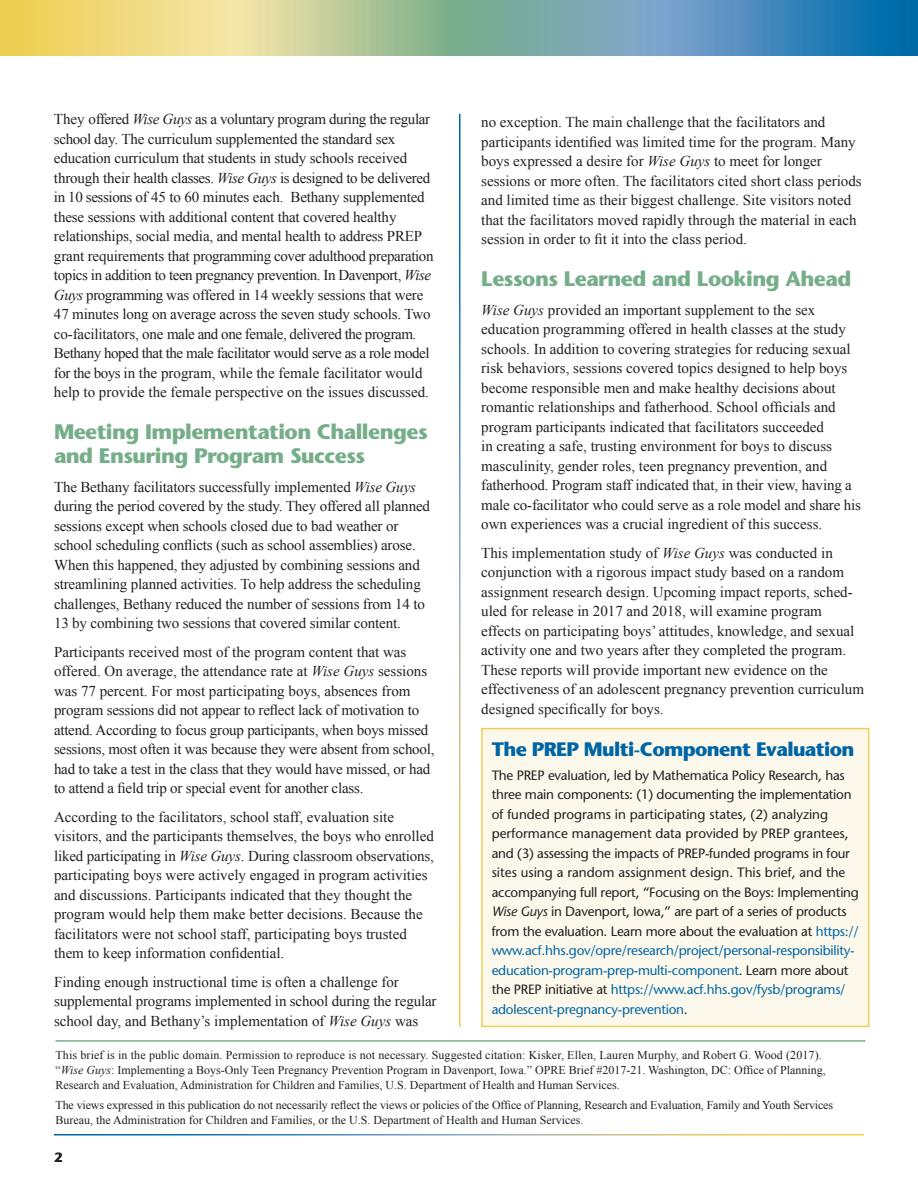
<style>
.page{position:relative;width:918px;height:1188px;background:#fff}
.page>*{position:absolute;margin:0;border:0;box-sizing:border-box;transform-origin:0 0}
.t1{font:700 21px/24px "Stone Sans Std";letter-spacing:-.025em;color:#77ae8a}
.t2{font:700 19.5px "Stone Sans Std";letter-spacing:-.03em;color:#0065a4}
.t3{font:15px/19.5px "Times New Roman";color:#231f20}
.t4{font:500 13.5px/19.5px "Stone Sans Std";letter-spacing:-.02em;color:#231f20}
.t5{font:700 13.5px "Stone Sans Std";color:#231f20}
.t6{font:12px/15px "Times New Roman";color:#231f20}
.s1{font-style:italic}
.s2{color:#0065a4}
</style>
<div class="page">
<svg style="left:0;top:0;width:918px;height:55px;background:#96b39f"></svg>
<div style="left:482px;top:729px;width:387px;height:297px;background:#fcf9ec"></div>
<div style="left:481px;top:728px;width:388px;height:299px;border:2px solid #edd053"></div>
<hr style="left:56px;top:1040px;width:809px;height:2px;background:#77ae8a">
<p class="t3" style="left:54px;top:109px;width:381px">They offered <span class="s1">Wise Guys</span> as a voluntary program during the regular school day. The curriculum supplemented the standard sex education curriculum that students in study schools received through their health classes. <span class="s1">Wise Guys</span> is designed to be delivered in 10 sessions of 45 to 60 minutes each. Bethany supplemented these sessions with additional content that covered healthy relationships, social media, and mental health to address PREP grant requirements that programming cover adulthood preparation topics in addition to teen pregnancy prevention. In Davenport, <span class="s1">Wise Guys</span> programming was offered in 14 weekly sessions that were 47 minutes long on average across the seven study schools. Two co-facilitators, one male and one female, delivered the program.<br>Bethany hoped that the male facilitator would serve as a role model for the boys in the program, while the female facilitator would help to provide the female perspective on the issues discussed.</p>
<h2 class="t1" style="left:54px;top:420px;width:375px">Meeting Implementation Challenges and Ensuring Program Success</h2>
<p class="t3" style="left:54px;top:477px;width:378px">The Bethany facilitators successfully implemented <span class="s1">Wise Guys </span>during the period covered by the study. They offered all planned sessions except when schools closed due to bad weather or school scheduling conflicts (such as school assemblies) arose.<br>When this happened, they adjusted by combining sessions and streamlining planned activities. To help address the scheduling challenges, Bethany reduced the number of sessions from 14 to 13 by combining two sessions that covered similar content.</p>
<p class="t3" style="left:54px;top:642px;width:382px">Participants received most of the program content that was offered. On average, the attendance rate at <span class="s1">Wise Guys</span> sessions was 77 percent. For most participating boys, absences from program sessions did not appear to reflect lack of motivation to attend. According to focus group participants, when boys missed sessions, most often it was because they were absent from school, had to take a test in the class that they would have missed, or had to attend a field trip or special event for another class.</p>
<p class="t3" style="left:54px;top:807px;width:382px">According to the facilitators, school staff, evaluation site visitors, and the participants themselves, the boys who enrolled liked participating in <span class="s1">Wise Guys</span>. During classroom observations, participating boys were actively engaged in program activities and discussions. Participants indicated that they thought the program would help them make better decisions. Because the facilitators were not school staff, participating boys trusted them to keep information confidential.</p>
<p class="t3" style="left:54px;top:972px;width:384px">Finding enough instructional time is often a challenge for supplemental programs implemented in school during the regular school day, and Bethany’s implementation of <span class="s1">Wise Guys</span> was</p>
<p class="t3" style="left:481px;top:112px;width:382px">no exception. The main challenge that the facilitators and participants identified was limited time for the program. Many boys expressed a desire for <span class="s1">Wise Guys</span> to meet for longer sessions or more often. The facilitators cited short class periods and limited time as their biggest challenge. Site visitors noted that the facilitators moved rapidly through the material in each session in order to fit it into the class period.</p>
<h2 class="t1" style="left:481px;top:267px;width:372px">Lessons Learned and Looking Ahead</h2>
<p class="t3" style="left:481px;top:300px;width:381px"><span class="s1">Wise Guys</span> provided an important supplement to the sex education programming offered in health classes at the study schools. In addition to covering strategies for reducing sexual risk behaviors, sessions covered topics designed to help boys become responsible men and make healthy decisions about romantic relationships and fatherhood. School officials and program participants indicated that facilitators succeeded<br>in creating a safe, trusting environment for boys to discuss masculinity, gender roles, teen pregnancy prevention, and fatherhood. Program staff indicated that, in their view, having a male co-facilitator who could serve as a role model and share his own experiences was a crucial ingredient of this success.</p>
<p class="t3" style="left:481px;top:543px;width:384px">This implementation study of <span class="s1">Wise Guys</span> was conducted in conjunction with a rigorous impact study based on a random assignment research design. Upcoming impact reports, sched&shy;uled for release in 2017 and 2018, will examine program effects on participating boys’ attitudes, knowledge, and sexual activity one and two years after they completed the program.<br>These reports will provide important new evidence on the effectiveness of an adolescent pregnancy prevention curriculum designed specifically for boys.</p>
<h3 class="t2" style="left:492px;top:737px;width:364px">The PREP Multi-Component Evaluation</h3>
<p class="t4" style="left:492px;top:765px;width:369px">The PREP evaluation, led by Mathematica Policy Research, has three main components: (1) documenting the implementation of funded programs in participating states, (2) analyzing performance management data provided by PREP grantees, and (3) assessing the impacts of PREP-funded programs in four sites using a random assignment design. This brief, and the accompanying full report, “Focusing on the Boys: Implementing <span class="s1">Wise Guys</span> in Davenport, Iowa,” are part of a series of products from the evaluation. Learn more about the evaluation at <span class="s2">https:// www.acf.hhs.gov/opre/research/project/personal-responsibility&shy;education-program-prep-multi-component</span>. Learn more about the PREP initiative at <span class="s2">https://www.acf.hhs.gov/fysb/programs/ adolescent-pregnancy-prevention</span>.</p>
<p class="t6" style="left:56px;top:1047px;width:772px">This brief is in the public domain. Permission to reproduce is not necessary. Suggested citation: Kisker, Ellen, Lauren Murphy, and Robert G. Wood (2017). “<span class="s1">Wise Guys</span>: Implementing a Boys-Only Teen Pregnancy Prevention Program in Davenport, Iowa.” OPRE Brief #2017-21. Washington, DC: Office of Planning,<br>Research and Evaluation, Administration for Children and Families, U.S. Department of Health and Human Services.</p>
<p class="t6" style="left:56px;top:1097px;width:779px">The views expressed in this publication do not necessarily reflect the views or policies of the Office of Planning, Research and Evaluation, Family and Youth Services<br>Bureau, the Administration for Children and Families, or the U.S. Department of Health and Human Services.</p>
<p class="t5" style="left:54px;top:1149px;width:10px">2</p>
</div>
